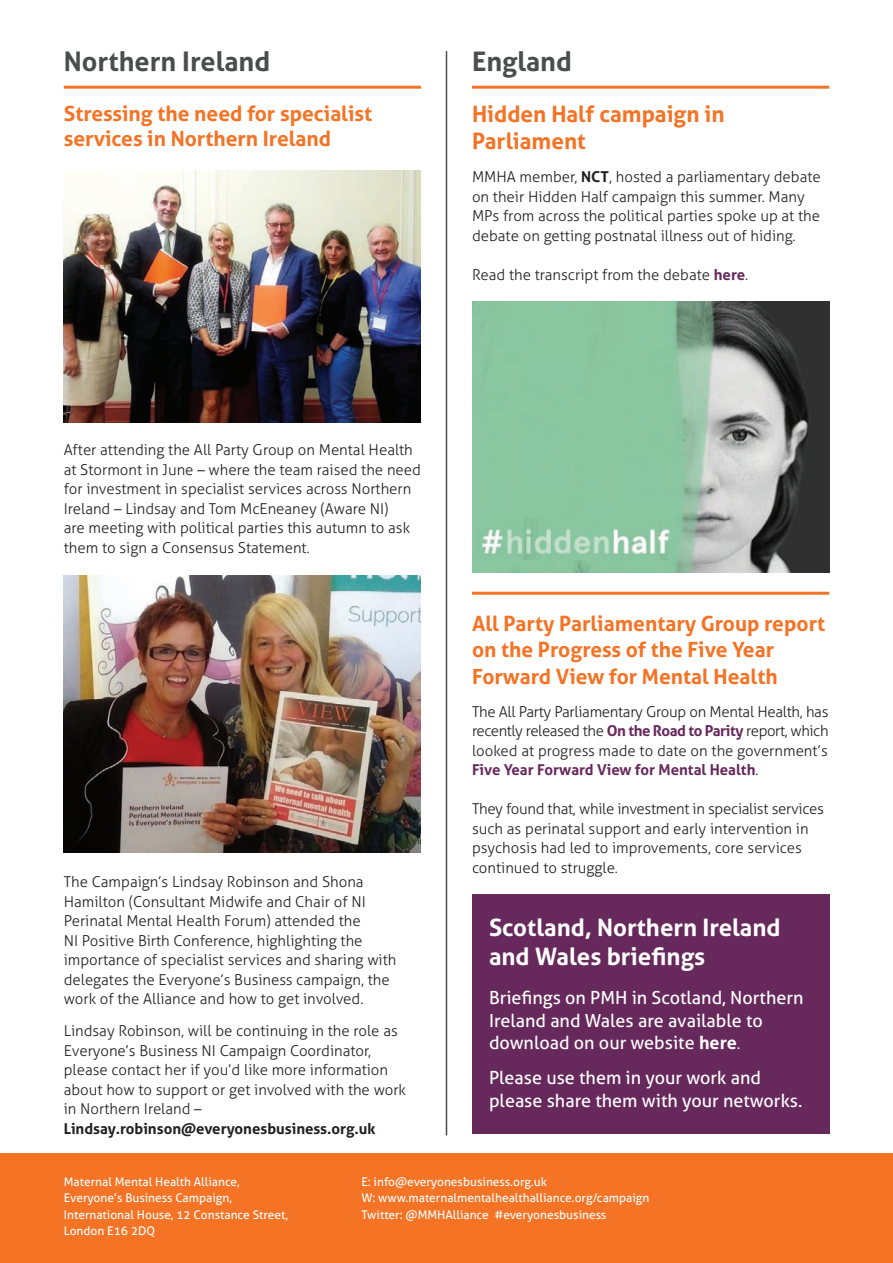
<style>
.page{position:relative;width:893px;height:1263px;background:#fff}
.page>*{position:absolute;margin:0;border:0;box-sizing:border-box;transform-origin:0 0}
.t1{font:700 27px "Aller";color:#4b4c4d}
.t2{font:700 24px/28.5px "Aller";color:#fff}
.t3{font:700 22.5px/27px "Aller";color:#f47325}
.t4{font:700 21px/26.2px "Aller";color:#f47325}
.t5{font:18px/22.5px "Aller";color:#fff}
.t6{font:300 15px/19.5px "Aller";color:#231f20}
.t7{font:700 15px "Aller";color:#231f20}
.t8{font:12px/16.5px "Aller";color:#fff}
.s1{font-weight:700}
.s2{font-weight:700;color:#67295c}
.s3{font-weight:300}
</style>
<div class="page">
<div style="left:0;top:1154px;width:893px;height:109px;background:#f47325"></div>
<hr style="left:446px;top:51px;width:1px;height:1084px;background:#4b4c4d">
<img style="left:64px;top:575px;width:357px;height:277px">
<img style="left:64px;top:171px;width:357px;height:252px">
<div style="left:472px;top:894px;width:357px;height:240px;background:#67295c"></div>
<hr style="left:472px;top:592px;width:357px;height:3px;background:#f47325">
<hr style="left:64px;top:86px;width:357px;height:3px;background:#f47325">
<hr style="left:472px;top:86px;width:357px;height:3px;background:#f47325">
<img style="left:472px;top:302px;width:357px;height:270px">
<img style="left:472px;top:517px;width:200px;height:43px">
<h1 class="t1" style="left:64px;top:45px;width:208px">Northern Ireland</h1>
<h3 class="t4" style="left:64px;top:101px;width:310px;line-height:25.5px">Stressing the need for specialist services in Northern Ireland</h3>
<h1 class="t1" style="left:472px;top:45px;width:102px">England</h1>
<h3 class="t3" style="left:472px;top:101px;width:254px">Hidden Half campaign in<br>Parliament</h3>
<p class="t6" style="left:472px;top:167px;width:350px">MMHA member, <span class="s1">NCT</span>, hosted a parliamentary debate on their Hidden Half campaign this summer. Many MPs from across the political parties spoke up at the debate on getting postnatal illness out of hiding.</p>
<p class="t6" style="left:472px;top:265px;width:278px">Read the transcript from the debate <span class="s2">here</span>.</p>
<p class="t6" style="left:64px;top:440px;width:359px">After attending the All Party Group on Mental Health at Stormont in June – where the team raised the need for investment in specialist services across Northern Ireland – Lindsay and Tom McEneaney (Aware NI)<br>are meeting with political parties this autumn to ask them to sign a Consensus Statement.</p>
<p class="t6" style="left:64px;top:872px;width:334px">The Campaign’s Lindsay Robinson and Shona Hamilton (Consultant Midwife and Chair of NI Perinatal Mental Health Forum) attended the<br>NI Positive Birth Conference, highlighting the importance of specialist services and sharing with delegates the Everyone’s Business campaign, the work of the Alliance and how to get involved.</p>
<p class="t6" style="left:64px;top:1021px;width:344px">Lindsay Robinson, will be continuing in the role as Everyone’s Business NI Campaign Coordinator, please contact her if you’d like more information about how to support or get involved with the work in Northern Ireland –</p>
<p class="t7" style="left:64px;top:1119px;width:313px">Lindsay.robinson@everyonesbusiness.org.uk</p>
<h3 class="t4" style="left:472px;top:610px;width:355px">All Party Parliamentary Group report on the Progress of the Five Year<br>Forward View for Mental Health</h3>
<p class="t6" style="left:472px;top:702px;width:358px;text-align:justify">The All Party Parliamentary Group on Mental Health, has recently released the <span class="s2">On the Road to Parity</span> report, which looked at progress made to date on the government’s <span class="s2">Five Year Forward View for Mental Health</span>.</p>
<p class="t6" style="left:472px;top:799px;width:353px">They found that, while investment in specialist services such as perinatal support and early intervention in psychosis had led to improvements, core services continued to struggle.</p>
<h2 class="t2" style="left:489px;top:913px;width:293px">Scotland, Northern Ireland and Wales briefings</h2>
<p class="t5" style="left:489px;top:986px;width:316px">Briefings on PMH in Scotland, Northern<br>Ireland and Wales are available to download on our website <span class="s1">here</span><span class="s3">.</span></p>
<p class="t5" style="left:489px;top:1067px;width:315px">Please use them in your work and please share them with your networks.</p>
<p class="t8" style="left:64px;top:1173px;width:226px">Maternal Mental Health Alliance,<br>Everyone’s Business Campaign,<br>International House, 12 Constance Street,<br>London E16 2DQ</p>
<p class="t8" style="left:361px;top:1173px;width:289px">E: info@everyonesbusiness.org.uk<br>W: www.maternalmentalhealthalliance.org/campaign<br>Twitter: @MMHAlliance #everyonesbusiness</p>
</div>
